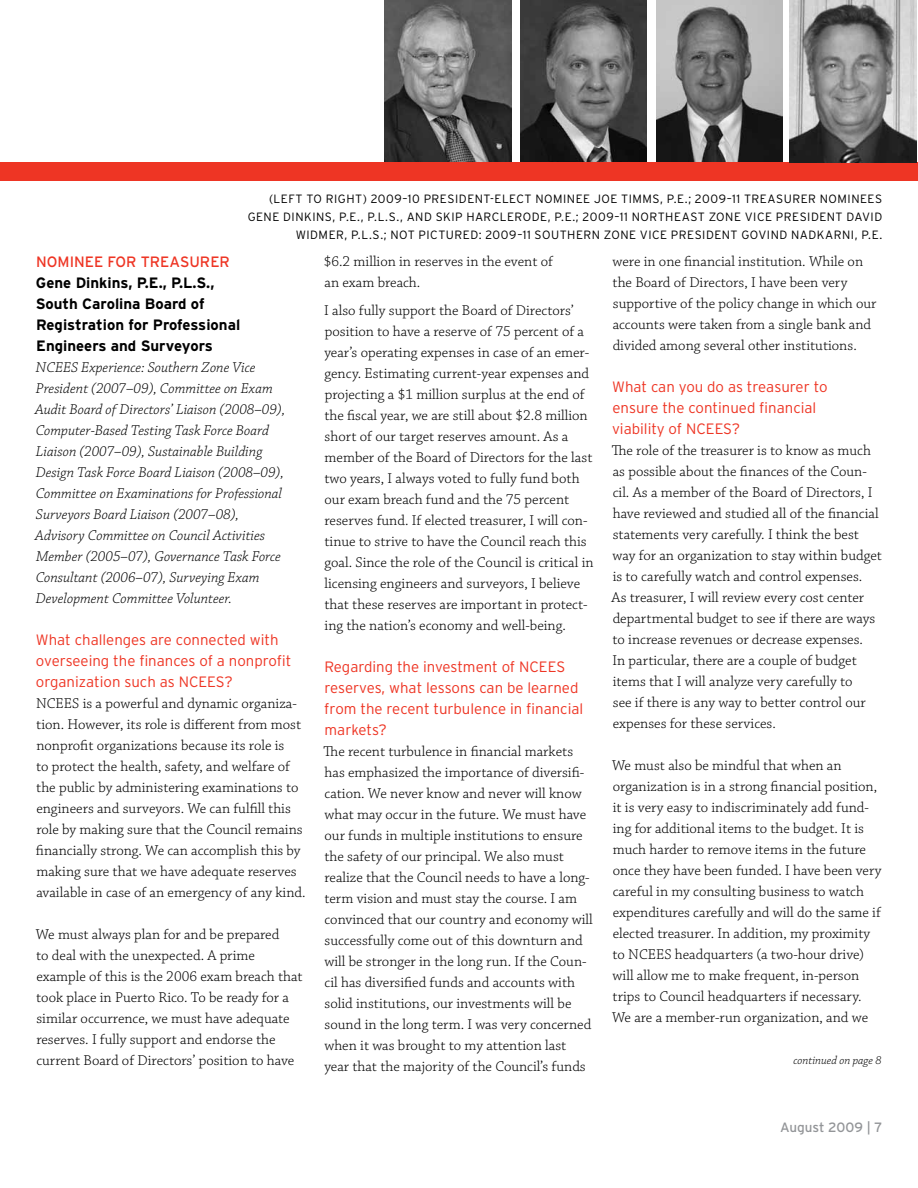
<style>
.page{position:relative;width:918px;height:1188px;background:#fff}
.page>*{position:absolute;margin:0;border:0;box-sizing:border-box;transform-origin:0 0}
.t1{font:300 15px/21px "Chaparral Pro";color:#000}
.t2{font:italic 300 15px/21px "Chaparral Pro";color:#000}
.t3{font:300 15px/21px "Interstate";color:#ee3524}
.t4{font:700 15px/21px "Interstate";color:#000}
.t5{font:15px "Interstate";color:#ee3524}
.t6{font:13.5px "Interstate";color:#939598}
.t7{font:300 12px/18px "Interstate";letter-spacing:.045em;color:#000}
.t8{font:italic 300 12px "Chaparral Pro";color:#000}
</style>
<div class="page">
<img style="left:385px;top:0;width:127px;height:162px">
<img style="left:520px;top:0;width:126px;height:162px">
<img style="left:656px;top:0;width:127px;height:162px">
<div style="left:0;top:162px;width:918px;height:19px;background:#ee3524"></div>
<img style="left:790px;top:0;width:127px;height:163px">
<p class="t7" style="left:269px;top:190px;width:163px">(LEFT TO RIGHT) 2009–10 pres</p>
<p class="t7" style="left:455px;top:190px;width:298px">ident-elect nomineE Joe timms, P.E.; 2009–11 treasurer</p>
<p class="t7" style="left:820px;top:190px;width:49px">nominees</p>
<p class="t7" style="left:248px;top:208px;width:52px">GENE DINKIN</p>
<p class="t7" style="left:296px;top:208px;width:588px;text-indent:29px">S, P.E., P.L.S., and SKI P HARCLERODE, P.E.; 2009–11 NORTHEAST ZON E VICE PRESI DENT DAVI D<br>WI DM ER, P.L.S.; not pictured</p>
<p class="t7" style="left:479px;top:226px;width:405px">: 2009–11 SOUTHERN ZON E VICE PRESI DENT Govind nadkarni, p.E.</p>
<p class="t5" style="left:36px;top:253px;width:48px">NOMINEE</p>
<p class="t5" style="left:107px;top:253px;width:54px">FOR TREASURER</p>
<p class="t4" style="left:36px;top:272px;width:206px">Gene Dinkins, P.E., P.L.S.,<br>South Carolina Board of<br>Registration for Professional<br>Engineers and Surveyors</p>
<p class="t2" style="left:35px;top:358px;width:252px">NCEES Experience: Southern Zone Vice President (2007–09), Committee on Exam Audit Board of Directors’ Liaison (2008–09), Computer-Based Testing Task Force Board Liaison (2007–09), Sustainable Building Design Task Force Board Liaison (2008–09), Committee on Examinations for Professional Surveyors Board Liaison (2007–08), Advisory Committee on Council Activities Member (2005–07), Governance Task Force Consultant (2006–07), Surveying Exam Development Committee Volunteer.</p>
<p class="t3" style="left:36px;top:629px;width:257px">What challenges are connected with overseeing the finances of a nonprofit organization such as NCEES?</p>
<p class="t1" style="left:36px;top:694px;width:271px">NCEES is a powerful and dynamic organiza&shy;tion. However, its role is different from most nonprofit organizations because its role is<br>to protect the health, safety, and welfare of the public by administering examinations to engineers and surveyors. We can fulfill this role by making sure that the Council remains financially strong. We can accomplish this by making sure that we have adequate reserves available in case of an emergency of any kind.</p>
<p class="t1" style="left:36px;top:925px;width:268px">We must always plan for and be prepared<br>to deal with the unexpected. A prime example of this is the 2006 exam breach that took place in Puerto Rico. To be ready for a similar occurrence, we must have adequate reserves. I fully support and endorse the current Board of Directors’ position to have</p>
<p class="t1" style="left:324px;top:252px;width:231px">$6.2 million in reserves in the event of an exam breach.</p>
<p class="t1" style="left:324px;top:300px;width:271px">I also fully support the Board of Directors’ position to have a reserve of 75 percent of a year’s operating expenses in case of an emer&shy;gency. Estimating current-year expenses and projecting a $1 million surplus at the end of the fiscal year, we are still about $2.8 million short of our target reserves amount. As a member of the Board of Directors for the last two years, I always voted to fully fund both our exam breach fund and the 75 percent reserves fund. If elected treasurer, I will con&shy;tinue to strive to have the Council reach this goal. Since the role of the Council is critical in licensing engineers and surveyors, I believe that these reserves are important in protect&shy;ing the nation’s economy and well-being.</p>
<p class="t3" style="left:324px;top:656px;width:261px">Regarding the investment of NCEES reserves, what lessons can be learned from the recent turbulence in financial markets?</p>
<p class="t1" style="left:324px;top:741px;width:271px">The recent turbulence in financial markets has emphasized the importance of diversifi&shy;cation. We never know and never will know what may occur in the future. We must have our funds in multiple institutions to ensure the safety of our principal. We also must realize that the Council needs to have a long&shy;term vision and must stay the course. I am convinced that our country and economy will successfully come out of this downturn and will be stronger in the long run. If the Coun&shy;cil has diversified funds and accounts with solid institutions, our investments will be sound in the long term. I was very concerned when it was brought to my attention last year that the majority of the Council’s funds</p>
<p class="t1" style="left:613px;top:252px;width:265px">were in one financial institution. While on the Board of Directors, I have been very supportive of the policy change in which our accounts were taken from a single bank and divided among several other institutions.</p>
<p class="t3" style="left:612px;top:376px;width:217px">What can you do as treasurer to ensure the continued financial viability of NCEES?</p>
<p class="t1" style="left:612px;top:441px;width:272px">The role of the treasurer is to know as much as possible about the finances of the Coun&shy;cil. As a member of the Board of Directors, I have reviewed and studied all of the financial statements very carefully. I think the best way for an organization to stay within budget is to carefully watch and control expenses.<br>As treasurer, I will review every cost center departmental budget to see if there are ways to increase revenues or decrease expenses.<br>In particular, there are a couple of budget items that I will analyze very carefully to<br>see if there is any way to better control our expenses for these services.</p>
<p class="t1" style="left:612px;top:756px;width:271px">We must also be mindful that when an organization is in a strong financial position, it is very easy to indiscriminately add fund&shy;ing for additional items to the budget. It is much harder to remove items in the future once they have been funded. I have been very careful in my consulting business to watch expenditures carefully and will do the same if elected treasurer. In addition, my proximity to NCEES headquarters (a two-hour drive) will allow me to make frequent, in-person trips to Council headquarters if necessary.<br>We are a member-run organization, and we</p>
<p class="t8" style="left:793px;top:1054px;width:90px">continued on page 8</p>
<p class="t6" style="left:780px;top:1120px;width:104px">AUGUST 2009 | 7</p>
</div>
